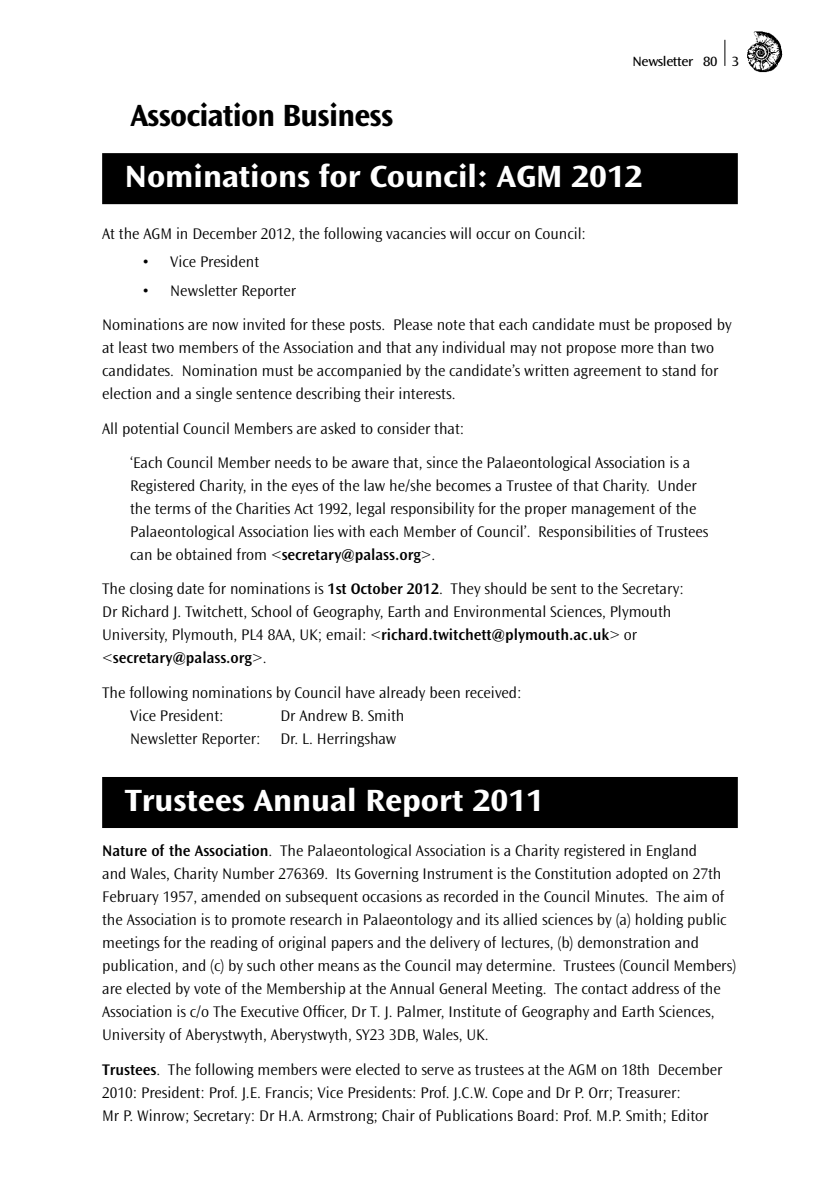
<style>
.page{position:relative;width:840px;height:1191px;background:#fff}
.page>*{position:absolute;margin:0;border:0;box-sizing:border-box;transform-origin:0 0}
.t1{font:32px "Ocean Sans MM 648 572";color:#fff}
.t2{font:32px "Ocean Sans MM 648 475";color:#000}
.t3{font:16px/23px "Ocean Sans MM 310 475";letter-spacing:-.01em;color:#000}
.t4{font:16px "Ocean Sans MM 512 475";color:#000}
.t5{font:14px "Ocean Sans MM 403 572";color:#000}
.s1{font-family:"Ocean Sans MM 512 475"}
.s2{font-family:"Ocean Sans MM 310 475"}
</style>
<div class="page">
<img style="left:747px;top:31px;width:34px;height:41px">
<svg style="left:724px;top:40px;width:1px;height:26px"></svg>
<div style="left:103px;top:778px;width:633px;height:49px;background:#000"></div>
<div style="left:102px;top:777px;width:635px;height:51px;border:2px solid #000"></div>
<div style="left:103px;top:154px;width:633px;height:49px;background:#000"></div>
<div style="left:102px;top:153px;width:635px;height:51px;border:2px solid #000"></div>
<p class="t5" style="left:632px;top:54px;width:107px">Newsletter 80 3</p>
<h1 class="t2" style="left:130px;top:98px;width:263px">Association Business</h1>
<h1 class="t1" style="left:125px;top:159px;width:519px">Nominations for Council: AGM 2012</h1>
<p class="t3" style="left:102px;top:222px;width:485px">At the AGM in December 2012, the following vacancies will occur on Council:</p>
<p class="t3" style="left:142px;top:251px;width:119px">• Vice President</p>
<p class="t3" style="left:102px;top:274px;width:631px;line-height:34.4px;text-indent:40px">• Newsletter Reporter<br>Nominations are now invited for these posts. Please note that each candidate must be proposed by</p>
<p class="t3" style="left:102px;top:337px;width:617px">at least two members of the Association and that any individual may not propose more than two candidates. Nomination must be accompanied by the candidate’s written agreement to stand for election and a single sentence describing their interests.</p>
<p class="t3" style="left:130px;top:411px;width:561px;line-height:34.4px;text-indent:-28px">All potential Council Members are asked to consider that:<br>‘Each Council Member needs to be aware that, since the Palaeontological Association is a</p>
<p class="t3" style="left:130px;top:474px;width:579px">Registered Charity, in the eyes of the law he/she becomes a Trustee of that Charity. Under the terms of the Charities Act 1992, legal responsibility for the proper management of the Palaeontological Association lies with each Member of Council’. Responsibilities of Trustees can be obtained from &lt;<span class="s1">secretary@palass.org</span>&gt;.</p>
<p class="t3" style="left:102px;top:578px;width:583px">The closing date for nominations is <span class="s1">1st October 2012</span>. They should be sent to the Secretary:<br>Dr Richard J. Twitchett, School of Geography, Earth and Environmental Sciences, Plymouth<br>University, Plymouth, PL4 8AA, UK; email: &lt;<span class="s1">richard.twitchett@plymouth.ac.uk</span>&gt; or</p>
<p class="t4" style="left:102px;top:649px;width:166px"><span class="s2">&lt;</span>secretary@palass.org<span class="s2">&gt;.</span></p>
<p class="t3" style="left:130px;top:681px;width:393px;text-indent:-28px">The following nominations by Council have already been received:<br>Vice President:</p>
<p class="t3" style="left:130px;top:704px;width:276px;text-indent:150px">Dr Andrew B. Smith<br>Newsletter Reporter: Dr. L. Herringshaw</p>
<h1 class="t1" style="left:125px;top:782px;width:420px">Trustees Annual Report 2011</h1>
<p class="t3" style="left:102px;top:839px;width:635px"><span class="s1">Nature of the Association</span>. The Palaeontological Association is a Charity registered in England<br>and Wales, Charity Number 276369. Its Governing Instrument is the Constitution adopted on 27th February 1957, amended on subsequent occasions as recorded in the Council Minutes. The aim of the Association is to promote research in Palaeontology and its allied sciences by (a) holding public meetings for the reading of original papers and the delivery of lectures, (b) demonstration and publication, and (c) by such other means as the Council may determine. Trustees (Council Members) are elected by vote of the Membership at the Annual General Meeting. The contact address of the Association is c/o The Executive Officer, Dr T. J. Palmer, Institute of Geography and Earth Sciences, University of Aberystwyth, Aberystwyth, SY23 3DB, Wales, UK.</p>
<p class="t3" style="left:102px;top:1058px;width:621px"><span class="s1">Trustees</span>. The following members were elected to serve as trustees at the AGM on 18th December<br>2010: President: Prof. J.E. Francis; Vice Presidents: Prof. J.C.W. Cope and Dr P. Orr; Treasurer:<br>Mr P. Winrow; Secretary: Dr H.A. Armstrong; Chair of Publications Board: Prof. M.P. Smith; Editor</p>
</div>
